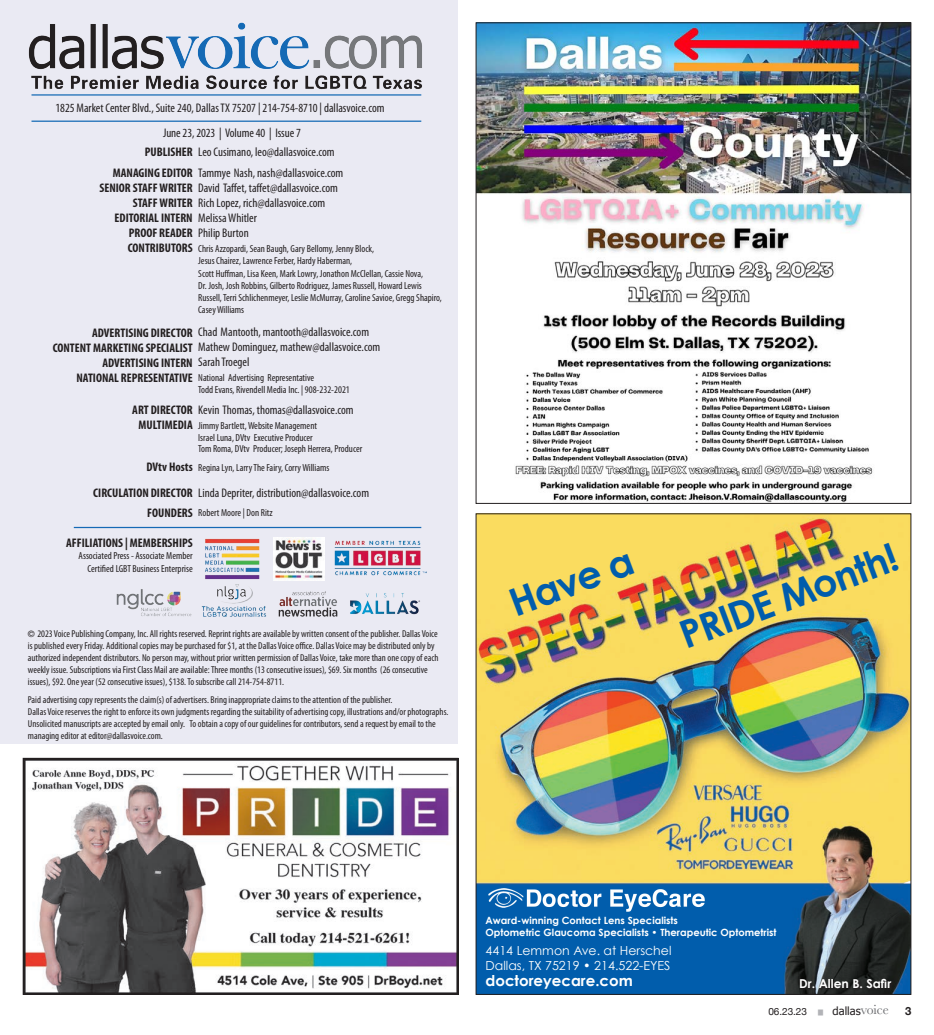
<style>
.page{position:relative;width:934px;height:1035px;background:#fff}
.page>*{position:absolute;margin:0;border:0;box-sizing:border-box;transform-origin:0 0}
.t1{font:700 38.38px "Century Gothic";color:#015dac}
.t2{font:700 15px "Century Gothic";color:#fff}
.t3{font:condensed 12.5px/21.2px "Myriad Pro";color:#231f20}
.t4{font:700 condensed 12.5px/15px "Myriad Pro";color:#231f20}
.t5{font:12.5px/15px "Century Gothic";color:#fff}
.t6{font:700 12.25px "Century Gothic";color:#fff}
.t7{font:11.25px "Tahoma";letter-spacing:-.005em;color:#231f20}
.t8{font:700 11.25px "Helvetica Neue";color:#231f20}
.t9{font:condensed 10.25px/12.2px "Myriad Pro";color:#231f20}
.t10{font:condensed 10px/12px "Myriad Pro";color:#231f20}
.t11{font:700 10px/12px "Century Gothic";color:#fff}
.t12{font:10px "Helvetica Neue";color:#231f20}
.s1{font-weight:700}
.s2{font-weight:400}
.s3{font-family:"Helvetica Neue";font-stretch:normal;font-size:8.75px}
.s4{font-size:5px;color:#b2b3b7}
.s5{font-family:"Baskerville";font-size:13.75px;color:#6c6d70}
</style>
<div class="page">
<div style="left:0;top:0;width:458px;height:744px;background:#eaeaf3"></div>
<img style="left:350px;top:593px;width:70px;height:22px">
<img style="left:116px;top:589px;width:76px;height:28px">
<img style="left:334px;top:540px;width:93px;height:36px">
<img style="left:201px;top:584px;width:66px;height:32px">
<img style="left:274px;top:538px;width:50px;height:42px">
<img style="left:205px;top:539px;width:55px;height:41px">
<img style="left:278px;top:591px;width:60px;height:26px">
<img style="left:28px;top:22px;width:394px;height:68px">
<hr style="left:32px;top:94px;width:389px;height:2px;background:#156ab5">
<hr style="left:32px;top:121px;width:389px;height:1px;background:#156ab5">
<hr style="left:74px;top:527px;width:347px;height:1px;background:#156ab5">
<img style="left:478px;top:516px;width:431px;height:477px">
<svg style="left:800px;top:979px;width:94px;height:12px"></svg>
<img style="left:480px;top:885px;width:231px;height:29px">
<img style="left:478px;top:24px;width:431px;height:478px">
<img style="left:25px;top:760px;width:431px;height:233px">
<div style="left:23px;top:758px;width:435px;height:237px;border:1px solid #231f20"></div>
<p class="t3" style="left:55px;top:98px;width:331px">1825 Market Center Blvd., Suite 240, Dallas TX 75207 | 214-754-8710 | dallasvoice.com</p>
<p class="t3" style="left:113px;top:141px;width:232px;text-indent:32px"><span class="s1">PUBLISHER</span> Leo Cusimano, leo@dallasvoice.com<br><span class="s1">MANAGING EDITOR</span> Tammye Nash, nash@dallasvoice.com</p>
<p class="t3" style="left:99px;top:177px;width:240px"><span class="s1">SENIOR STAFF WRITER</span> David Taffet, taffet@dallasvoice.com</p>
<p class="t3" style="left:133px;top:192px;width:194px"><span class="s1">STAFF WRITER</span> Rich Lopez, rich@dallasvoice.com</p>
<p class="t4" style="left:115px;top:211px;width:144px">EDITORIAL INTERN <span class="s2">Melissa Whitler</span></p>
<p class="t3" style="left:129px;top:222px;width:121px"><span class="s1">PROOF READER</span> Philip Burton</p>
<p class="t4" style="left:128px;top:241px;width:66px">CONTRIBUTORS</p>
<p class="t3" style="left:163px;top:123px;width:139px">June 23, 2023 | Volume 40 | Issue 7</p>
<p class="t9" style="left:198px;top:243px;width:245px">Chris Azzopardi, Sean Baugh, Gary Bellomy, Jenny Block,<br>Jesus Chairez, Lawrence Ferber, Hardy Haberman,<br>Scott Huffman, Lisa Keen, Mark Lowry, Jonathon McClellan, Cassie Nova,<br>Dr. Josh, Josh Robbins, Gilberto Rodriguez, James Russell, Howard Lewis Russell, Terri Schlichenmeyer, Leslie McMurray, Caroline Savioe, Gregg Shapiro, Casey Williams</p>
<p class="t3" style="left:53px;top:324px;width:329px;line-height:15px;text-indent:39px"><span class="s1">ADVERTISING DIRECTOR</span> Chad Mantooth, mantooth@dallasvoice.com<br><span class="s1">CONTENT MARKETING SPECIALIST</span> Mathew Dominguez, mathew@dallasvoice.com</p>
<p class="t4" style="left:76px;top:356px;width:175px;text-indent:26px">ADVERTISING INTERN <span class="s2">Sarah Troegel<br></span>NATIONAL REPRESENTATIVE</p>
<p class="t3" style="left:139px;top:403px;width:217px;line-height:15.1px;text-indent:-6px"><span class="s1">ART DIRECTOR</span> Kevin Thomas, thomas@dallasvoice.com<br><span class="s1">MULTIMEDIA</span></p>
<p class="t3" style="left:93px;top:454px;width:277px;line-height:26.1px;text-indent:53px"><span class="s1">DVtv Hosts<br>CIRCULATION DIRECTOR</span> Linda Depriter, distribution@dallasvoice.com</p>
<p class="t4" style="left:147px;top:506px;width:47px">FOUNDERS</p>
<p class="t4" style="left:66px;top:536px;width:128px">AFFILIATIONS | MEMBERSHIPS</p>
<p class="t9" style="left:79px;top:550px;width:116px;text-align:right">Associated Press - Associate Member<br>Certified LGBT Business Enterprise</p>
<p class="t9" style="left:198px;top:372px;width:153px">National Advertising Representative<br>Todd Evans, Rivendell Media Inc. | 908-232-2021</p>
<p class="t9" style="left:198px;top:421px;width:165px;line-height:11.2px">Jimmy Bartlett, Website Management<br>Israel Luna, DVtv Executive Producer<br>Tom Roma, DVtv Producer; Joseph Herrera, Producer</p>
<p class="t9" style="left:198px;top:461px;width:133px">Regina Lyn, Larry The Fairy, Corry Williams</p>
<p class="t9" style="left:198px;top:506px;width:76px">Robert Moore | Don Ritz</p>
<p class="t10" style="left:28px;top:628px;width:412px"><span class="s3">©</span> 2023 Voice Publishing Company, Inc. All rights reserved. Reprint rights are available by written consent of the publisher. Dallas Voice is published every Friday. Additional copies may be purchased for $1, at the Dallas Voice office. Dallas Voice may be distributed only by authorized independent distributors. No person may, without prior written permission of Dallas Voice, take more than one copy of each weekly issue. Subscriptions via First Class Mail are available: Three months (13 consecutive issues), $69. Six months (26 consecutive issues), $92. One year (52 consecutive issues), $138. To subscribe call 214-754-8711.</p>
<p class="t10" style="left:28px;top:694px;width:422px">Paid advertising copy represents the claim(s) of advertisers. Bring inappropriate claims to the attention of the publisher.<br>Dallas Voice reserves the right to enforce its own judgments regarding the suitability of advertising copy, illustrations and/or photographs.<br>Unsolicited manuscripts are accepted by email only. To obtain a copy of our guidelines for contributors, send a request by email to the managing editor at editor@dallasvoice.com.</p>
<h1 class="t1" style="left:501px;top:576px;width:131px;rotate:-20deg">Have a</h1>
<h1 class="t1" style="left:671px;top:608px;width:231px;rotate:-20deg">PRIDE Month!</h1>
<p class="t11" style="left:485px;top:914px;width:293px">Award-winning Contact Lens Specialists<br>Optometric Glaucoma Specialists • Therapeutic Optometrist</p>
<p class="t5" style="left:485px;top:943px;width:187px">4414 Lemmon Ave. at Herschel<br>Dallas, TX 75219 • 214.522-EYES</p>
<h2 class="t2" style="left:485px;top:970px;width:149px">doctoreyecare.com</h2>
<p class="t6" style="left:799px;top:974px;width:94px">Dr. Allen B. Safir</p>
<p class="t12" style="left:768px;top:1004px;width:56px">06.23.23 <span class="s4">█</span></p>
<p class="t7" style="left:832px;top:1003px;width:58px">dallas<span class="s5">voice</span></p>
<p class="t8" style="left:905px;top:1002px;width:8px">3</p>
</div>
